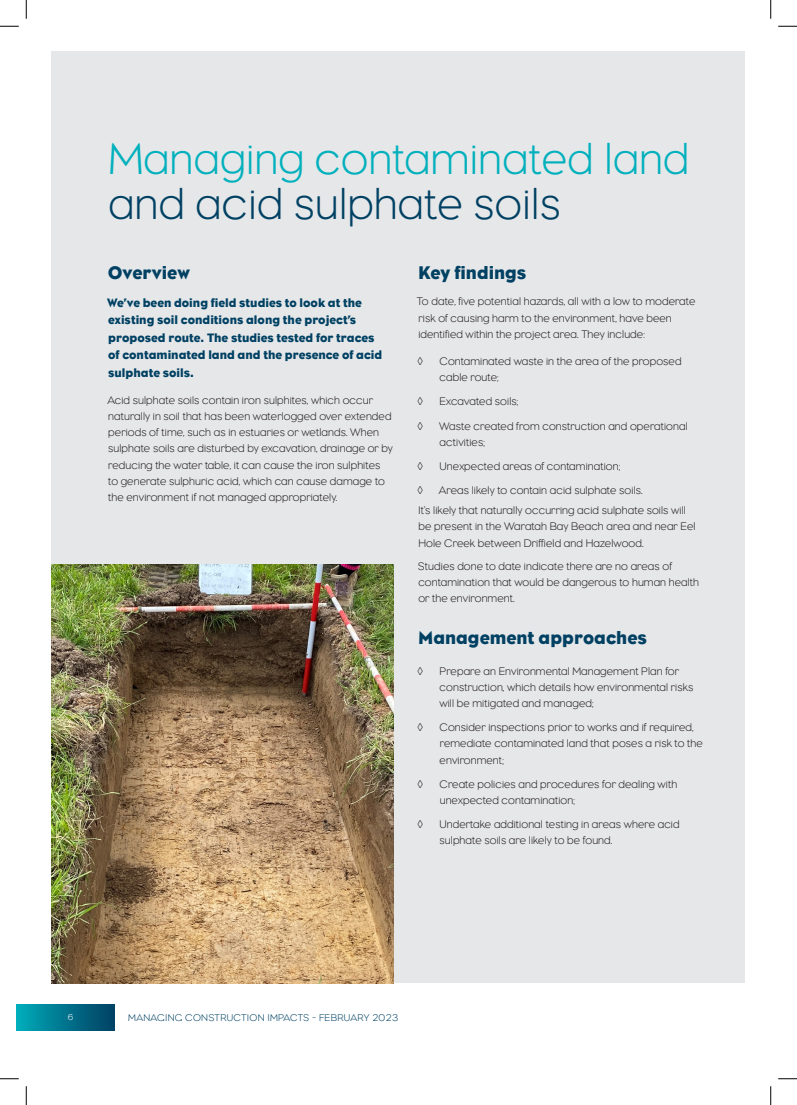
<style>
.page{position:relative;width:797px;height:1105px;background:#fff}
.page>*{position:absolute;margin:0;border:0;box-sizing:border-box;transform-origin:0 0}
.Heading_1_H1{font:300 45px/45px "Eagle";letter-spacing:.01em;color:#00b0bc}
.Heading_3_Bold_Dark{font:18.75px "Eagle";color:#004163}
.All_Bold{font:12.5px/17.5px "Eagle";color:#004163}
.t1{font:300 11.25px/16.2px "Eagle";letter-spacing:.01em;color:#231f20}
.t2{font:11.25px "Arial Narrow";color:#231f20}
.t3{font:300 10px "Eagle";letter-spacing:.03em;color:#004163}
.t4{font:300 8.75px "Eagle";color:#fff}
.s1{color:#004163}
</style>
<div class="page">
<div style="left:16px;top:1004px;width:99px;height:26px;background:linear-gradient(to right,#00acba,#013f62)"></div>
<div style="left:52px;top:52px;width:693px;height:931px;background:#e6e7e9"></div>
<img style="left:52px;top:565px;width:341px;height:418px">
<svg style="left:0;top:25px;width:19px;height:2px"></svg>
<svg style="left:778px;top:25px;width:19px;height:2px"></svg>
<svg style="left:0;top:1078px;width:19px;height:1px"></svg>
<svg style="left:778px;top:1078px;width:19px;height:1px"></svg>
<svg style="left:25px;top:0;width:2px;height:19px"></svg>
<svg style="left:25px;top:1086px;width:2px;height:19px"></svg>
<svg style="left:770px;top:0;width:1px;height:19px"></svg>
<svg style="left:770px;top:1086px;width:1px;height:19px"></svg>
<p class="Heading_1_H1" style="left:109px;top:137px;width:582px">Managing contaminated land <span class="s1">and acid sulphate soils</span></p>
<p class="Heading_3_Bold_Dark" style="left:108px;top:261px;width:84px">Overview</p>
<p class="All_Bold" style="left:107px;top:294px;width:276px">We’ve been doing field studies to look at the existing soil conditions along the project’s proposed route. The studies tested for traces of contaminated land and the presence of acid sulphate soils.</p>
<p class="t1" style="left:107px;top:392px;width:287px">Acid sulphate soils contain iron sulphites, which occur naturally in soil that has been waterlogged over extended periods of time, such as in estuaries or wetlands. When sulphate soils are disturbed by excavation, drainage or by reducing the water table, it can cause the iron sulphites<br>to generate sulphuric acid, which can cause damage to the environment if not managed appropriately.</p>
<p class="Heading_3_Bold_Dark" style="left:418px;top:261px;width:110px">Key findings</p>
<p class="t1" style="left:417px;top:293px;width:280px">To date, five potential hazards, all with a low to moderate risk of causing harm to the environment, have been identified within the project area. They include:</p>
<p class="t2" style="left:417px;top:353px;width:7px">◊</p>
<p class="t1" style="left:439px;top:353px;width:243px">Contaminated waste in the area of the proposed cable route;</p>
<p class="t2" style="left:417px;top:393px;width:7px">◊</p>
<p class="t1" style="left:439px;top:394px;width:80px">Excavated soils;</p>
<p class="t2" style="left:417px;top:417px;width:7px">◊</p>
<p class="t1" style="left:439px;top:418px;width:250px">Waste created from construction and operational activities;</p>
<p class="t2" style="left:417px;top:458px;width:7px">◊</p>
<p class="t1" style="left:439px;top:458px;width:182px">Unexpected areas of contamination;</p>
<p class="t2" style="left:417px;top:482px;width:7px">◊</p>
<p class="t1" style="left:439px;top:482px;width:205px">Areas likely to contain acid sulphate soils.</p>
<p class="t1" style="left:418px;top:502px;width:279px">It‘s likely that naturally occurring acid sulphate soils will be present in the Waratah Bay Beach area and near Eel<br>Hole Creek between Driffield and Hazelwood.</p>
<p class="t1" style="left:418px;top:558px;width:283px">Studies done to date indicate there are no areas of contamination that would be dangerous to human health or the environment.</p>
<p class="Heading_3_Bold_Dark" style="left:418px;top:627px;width:230px">Management approaches</p>
<p class="t2" style="left:417px;top:662px;width:7px">◊</p>
<p class="t1" style="left:439px;top:663px;width:255px">Prepare an Environmental Management Plan for construction, which details how environmental risks will be mitigated and managed;</p>
<p class="t2" style="left:417px;top:719px;width:7px">◊</p>
<p class="t1" style="left:439px;top:719px;width:265px">Consider inspections prior to works and if required, remediate contaminated land that poses a risk to the environment;</p>
<p class="t2" style="left:417px;top:775px;width:7px">◊</p>
<p class="t1" style="left:439px;top:776px;width:239px">Create policies and procedures for dealing with unexpected contamination;</p>
<p class="t2" style="left:417px;top:816px;width:7px">◊</p>
<p class="t1" style="left:439px;top:816px;width:241px">Undertake additional testing in areas where acid sulphate soils are likely to be found.</p>
<p class="t4" style="left:68px;top:1012px;width:7px">6</p>
<p class="t3" style="left:128px;top:1012px;width:16px">Managing</p>
<p class="t3" style="left:185px;top:1012px;width:16px">Construction</p>
<p class="t3" style="left:267px;top:1012px;width:11px">Impacts</p>
<p class="t3" style="left:312px;top:1012px;width:33px">- Februar</p>
<p class="t3" style="left:364px;top:1012px;width:36px">y 2023</p>
</div>
